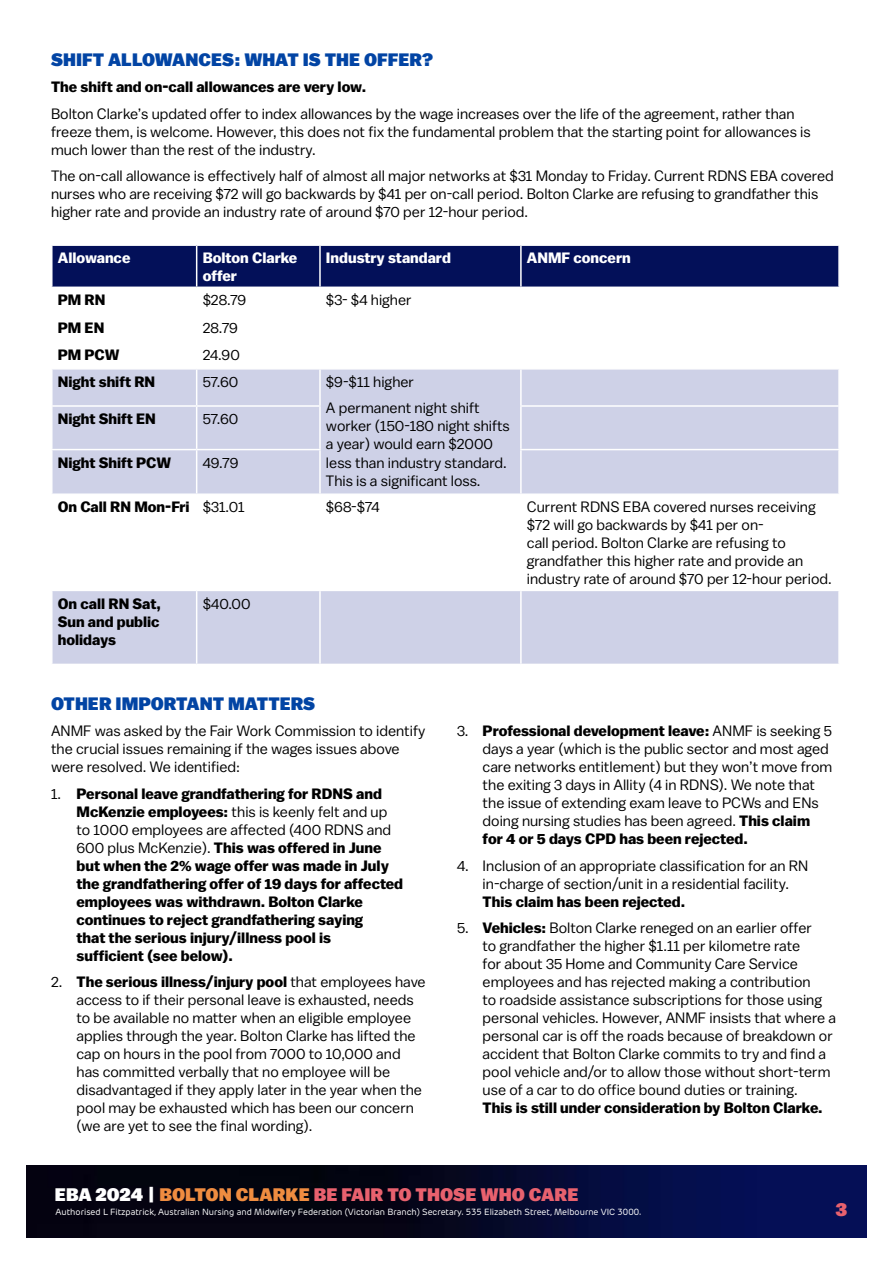
<style>
.page{position:relative;width:893px;height:1263px;background:#fff}
.page>*{position:absolute;margin:0;border:0;box-sizing:border-box;transform-origin:0 0}
.t1{font:900 18.15px "Balto";color:#e8616e}
.t2{font:900 18px "Balto";color:#0244a4}
.t3{font:15px/18px "Balto";color:#000}
.t4{font:700 15px/18px "Balto";color:#000;text-align:justify}
.t5{font:700 15px/18px "Balto";color:#fff}
.t6{font:8.85px "New Rubrik Edge";color:#fff}
.s1{font-weight:400}
.s2{font-weight:700}
.s3{color:#fff}
.s4{color:#ef8c40}
</style>
<div class="page">
<img style="left:26px;top:1165px;width:841px;height:72px">
<svg style="left:53px;top:370px;width:785px;height:294px;fill:#ced1e7"></svg>
<svg style="left:52px;top:245px;width:787px;height:43px;background:#121e63"></svg>
<hr style="left:196px;top:370px;width:1px;height:35px;background:#fff">
<hr style="left:319px;top:370px;width:2px;height:35px;background:#fff">
<hr style="left:520px;top:370px;width:2px;height:35px;background:#fff">
<hr style="left:51px;top:405px;width:146px;height:2px;background:#fff">
<hr style="left:197px;top:405px;width:124px;height:2px;background:#fff">
<hr style="left:196px;top:407px;width:1px;height:42px;background:#fff">
<hr style="left:319px;top:407px;width:2px;height:42px;background:#fff">
<hr style="left:520px;top:405px;width:320px;height:2px;background:#fff">
<hr style="left:520px;top:407px;width:2px;height:42px;background:#fff">
<hr style="left:51px;top:449px;width:146px;height:1px;background:#fff">
<hr style="left:197px;top:449px;width:124px;height:1px;background:#fff">
<hr style="left:196px;top:450px;width:1px;height:43px;background:#fff">
<hr style="left:319px;top:450px;width:2px;height:43px;background:#fff">
<hr style="left:520px;top:449px;width:320px;height:1px;background:#fff">
<hr style="left:520px;top:450px;width:2px;height:43px;background:#fff">
<hr style="left:51px;top:493px;width:146px;height:2px;background:#fff">
<hr style="left:197px;top:493px;width:123px;height:2px;background:#fff">
<hr style="left:196px;top:495px;width:1px;height:95px;background:#fff">
<hr style="left:320px;top:493px;width:201px;height:2px;background:#fff">
<hr style="left:319px;top:495px;width:2px;height:95px;background:#fff">
<hr style="left:521px;top:493px;width:319px;height:2px;background:#fff">
<hr style="left:520px;top:495px;width:2px;height:95px;background:#fff">
<hr style="left:51px;top:590px;width:146px;height:1px;background:#fff">
<hr style="left:197px;top:590px;width:123px;height:1px;background:#fff">
<hr style="left:196px;top:591px;width:1px;height:73px;background:#fff">
<hr style="left:320px;top:590px;width:201px;height:1px;background:#fff">
<hr style="left:319px;top:591px;width:2px;height:73px;background:#fff">
<hr style="left:521px;top:590px;width:319px;height:1px;background:#fff">
<hr style="left:520px;top:591px;width:2px;height:73px;background:#fff">
<p class="t2" style="left:51px;top:49px;width:384px">SHIFT ALLOWANCES: WHAT IS THE OFFER?</p>
<p class="t4" style="left:51px;top:78px;width:317px">The shift and on-call allowances are very low.</p>
<p class="t3" style="left:51px;top:104px;width:761px">Bolton Clarke’s updated offer to index allowances by the wage increases over the life of the agreement, rather than freeze them, is welcome. However, this does not fix the fundamental problem that the starting point for allowances is much lower than the rest of the industry.</p>
<p class="t3" style="left:51px;top:167px;width:784px">The on-call allowance is effectively half of almost all major networks at $31 Monday to Friday. Current RDNS EBA covered nurses who are receiving $72 will go backwards by $41 per on-call period. Bolton Clarke are refusing to grandfather this higher rate and provide an industry rate of around $70 per 12-hour period.</p>
<p class="t5" style="left:58px;top:249px;width:74px">Allowance</p>
<p class="t5" style="left:203px;top:249px;width:96px">Bolton Clarke offer</p>
<p class="t5" style="left:326px;top:249px;width:126px">Industry standard</p>
<p class="t5" style="left:527px;top:249px;width:105px">ANMF concern</p>
<p class="t4" style="left:58px;top:291px;width:49px">PM RN</p>
<p class="t3" style="left:203px;top:291px;width:45px">$28.79</p>
<p class="t3" style="left:326px;top:291px;width:87px">$3- $4 higher</p>
<p class="t4" style="left:58px;top:318px;width:48px">PM EN</p>
<p class="t3" style="left:203px;top:318px;width:37px">28.79</p>
<p class="t4" style="left:58px;top:346px;width:63px">PM PCW</p>
<p class="t3" style="left:203px;top:346px;width:39px">24.90</p>
<p class="t4" style="left:58px;top:372px;width:99px">Night shift RN</p>
<p class="t3" style="left:203px;top:372px;width:37px">57.60</p>
<p class="t3" style="left:326px;top:368px;width:155px;line-height:26.5px">$9-$11 higher<br>A permanent night shift</p>
<p class="t3" style="left:326px;top:417px;width:185px">worker (150-180 night shifts a year) would earn $2000 less than industry standard.<br>This is a significant loss.</p>
<p class="t4" style="left:58px;top:410px;width:99px">Night Shift EN</p>
<p class="t3" style="left:203px;top:410px;width:37px">57.60</p>
<p class="t4" style="left:58px;top:453px;width:115px">Night Shift PCW</p>
<p class="t3" style="left:203px;top:453px;width:37px">49.79</p>
<p class="t4" style="left:58px;top:498px;width:188px">On Call RN Mon-Fri <span class="s1">$31.01</span></p>
<p class="t3" style="left:326px;top:498px;width:55px">$68-$74</p>
<p class="t3" style="left:527px;top:498px;width:306px">Current RDNS EBA covered nurses receiving $72 will go backwards by $41 per on-<br>call period. Bolton Clarke are refusing to grandfather this higher rate and provide an industry rate of around $70 per 12-hour period.</p>
<p class="t4" style="left:58px;top:594px;width:105px">On call RN Sat, Sun and public holidays</p>
<p class="t3" style="left:203px;top:594px;width:49px">$40.00</p>
<p class="t2" style="left:51px;top:693px;width:266px">OTHER IMPORTANT MATTERS</p>
<p class="t3" style="left:51px;top:722px;width:376px">ANMF was asked by the Fair Work Commission to identify the crucial issues remaining if the wages issues above were resolved. We identified:</p>
<p class="t4" style="left:77px;top:784px;width:328px;text-align:left;text-indent:-26px"><span class="s1">1.</span> Personal leave grandfathering for RDNS and McKenzie employees: <span class="s1">this is keenly felt and up to 1000 employees are affected (400 RDNS and 600 plus McKenzie).</span> This was offered in June but when the 2% wage offer was made in July the grandfathering offer of 19 days for affected employees was withdrawn. Bolton Clarke continues to reject grandfathering saying<br>that the serious injury/illness pool is<br>sufficient (see below).</p>
<p class="t3" style="left:77px;top:973px;width:351px;text-indent:-26px">2. <span class="s2">The serious illness/injury pool</span> that employees have access to if their personal leave is exhausted, needs to be available no matter when an eligible employee applies through the year. Bolton Clarke has lifted the cap on hours in the pool from 7000 to 10,000 and has committed verbally that no employee will be disadvantaged if they apply later in the year when the pool may be exhausted which has been our concern (we are yet to see the final wording).</p>
<p class="t3" style="left:483px;top:722px;width:351px;text-indent:-26px">3. <span class="s2">Professional development leave:</span> ANMF is seeking 5 days a year (which is the public sector and most aged care networks entitlement) but they won’t move from the exiting 3 days in Allity (4 in RDNS). We note that the issue of extending exam leave to PCWs and ENs doing nursing studies has been agreed. <span class="s2">This claim for 4 or 5 days CPD has been rejected.</span></p>
<p class="t3" style="left:457px;top:856px;width:353px;text-align:center">4. Inclusion of an appropriate classification for an RN in-charge of section/unit in a residential facility.</p>
<p class="t4" style="left:483px;top:892px;width:204px">This claim has been rejected.</p>
<p class="t3" style="left:483px;top:919px;width:355px;text-indent:-26px">5. <span class="s2">Vehicles:</span> Bolton Clarke reneged on an earlier offer<br>to grandfather the higher $1.11 per kilometre rate<br>for about 35 Home and Community Care Service employees and has rejected making a contribution<br>to roadside assistance subscriptions for those using personal vehicles. However, ANMF insists that where a personal car is off the roads because of breakdown or accident that Bolton Clarke commits to try and find a pool vehicle and/or to allow those without short-term use of a car to do office bound duties or training.</p>
<p class="t4" style="left:483px;top:1099px;width:342px">This is still under consideration by Bolton Clarke.</p>
<p class="t1" style="left:55px;top:1184px;width:525px"><span class="s3">EBA 2024 |</span> <span class="s4">BOLTON CLARKE</span> BE FAIR TO THOSE WHO CARE</p>
<p class="t6" style="left:55px;top:1207px;width:587px">Authorised L Fitzpatrick, Australian Nursing and Midwifery Federation (Victorian Branch) Secretary. 535 Elizabeth Street, Melbourne VIC 3000.</p>
<p class="t1" style="left:836px;top:1199px;width:13px">3</p>
</div>
